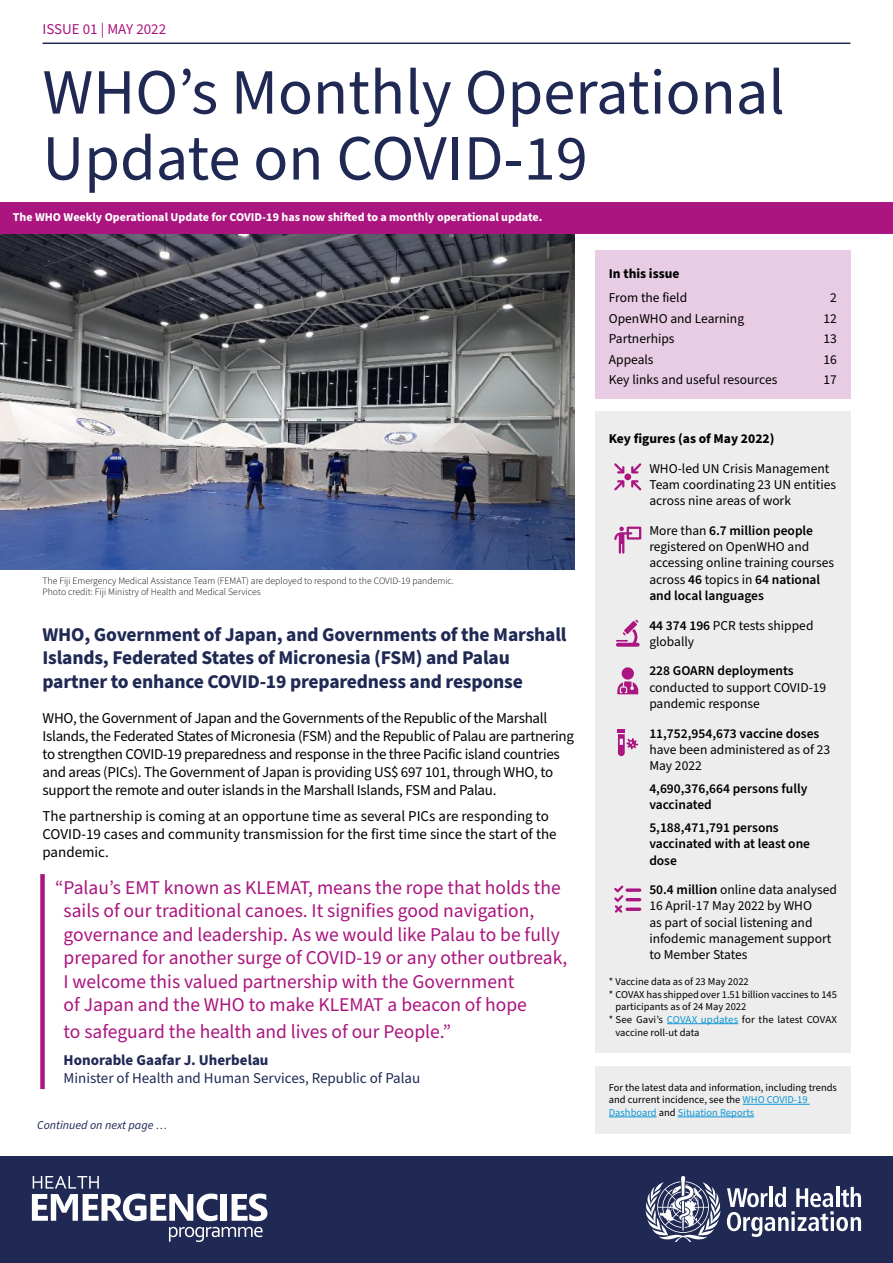
<style>
.page{position:relative;width:893px;height:1263px;background:#fff}
.page>*{position:absolute;margin:0;border:0;box-sizing:border-box;transform-origin:0 0}
.t1{font:64.5px/66px "Source Sans Pro";color:#1f2954}
.t2{font:19.5px/23.4px "Source Sans Pro";color:#aa157f}
.t3{font:700 19.5px/23.4px "Source Sans Pro";letter-spacing:-.01em;color:#1f2954}
.t4{font:15px/18px "Source Sans Pro";letter-spacing:-.02em;color:#000}
.t5{font:15px/18px "Source Sans Pro";color:#000}
.t6{font:15px "Source Sans Pro";color:#1f2954}
.t7{font:700 15px "Source Sans Pro";color:#1f2954}
.t8{font:15px "Source Sans Pro";color:#aa157f}
.t9{font:13.5px/16.2px "Source Sans Pro";color:#000}
.t10{font:600 13.5px/16.2px "Source Sans Pro";color:#000}
.t11{font:700 13.5px "Source Sans Pro";color:#000}
.t12{font:700 12px "Source Sans Pro";color:#fff}
.t13{font:italic 12px "Source Sans Pro";color:#1f2954}
.t14{font:10.5px/12.6px "Source Sans Pro";color:#000}
.t15{font:300 9.75px/11.7px "Source Sans Pro";color:#000}
.s1{font-weight:600}
.s2{color:#0e97d5}
</style>
<div class="page">
<hr style="left:43px;top:43px;width:807px;height:1px;background:#1f2954">
<div style="left:40px;top:874px;width:5px;height:215px;background:#aa157f"></div>
<div style="left:0;top:1157px;width:893px;height:106px;background:#1f2954"></div>
<svg style="left:645px;top:1176px;width:216px;height:66px"></svg>
<svg style="left:169px;top:1227px;width:94px;height:15px"></svg>
<svg style="left:32px;top:1176px;width:185px;height:45px"></svg>
<div style="left:221px;top:1194px;width:6px;height:27px;background:#fff"></div>
<svg style="left:232px;top:1193px;width:35px;height:28px"></svg>
<img style="left:0;top:234px;width:574px;height:335px">
<div style="left:595px;top:250px;width:255px;height:148px;background:#e7cce3"></div>
<div style="left:0;top:202px;width:893px;height:32px;background:#aa157f"></div>
<div style="left:595px;top:1067px;width:255px;height:67px;background:#ededed"></div>
<hr style="left:743px;top:1104px;width:67px;height:1px;background:#0e97d5">
<hr style="left:609px;top:1116px;width:48px;height:1px;background:#0e97d5">
<hr style="left:678px;top:1116px;width:76px;height:1px;background:#0e97d5">
<div style="left:595px;top:412px;width:255px;height:641px;background:#ededed"></div>
<hr style="left:667px;top:1023px;width:71px;height:1px;background:#0e97d5">
<svg style="left:617px;top:729px;width:21px;height:27px"></svg>
<div style="left:624px;top:473px;width:7px;height:7px;background:#aa157f;border-radius:50%"></div>
<svg style="left:631px;top:463px;width:10px;height:10px"></svg>
<svg style="left:614px;top:463px;width:10px;height:10px"></svg>
<svg style="left:631px;top:480px;width:10px;height:10px"></svg>
<svg style="left:614px;top:480px;width:10px;height:10px"></svg>
<svg style="left:617px;top:681px;width:21px;height:13px"></svg>
<div style="left:622px;top:667px;width:12px;height:13px;background:#aa157f;border-radius:50%"></div>
<svg style="left:614px;top:527px;width:27px;height:27px"></svg>
<svg style="left:616px;top:620px;width:24px;height:27px"></svg>
<hr style="left:626px;top:898px;width:15px;height:3px;background:#aa157f;border-radius:2px">
<svg style="left:614px;top:885px;width:9px;height:28px"></svg>
<svg style="left:626px;top:888px;width:15px;height:4px"></svg>
<svg style="left:626px;top:907px;width:15px;height:4px"></svg>
<p class="t8" style="left:43px;top:19px;width:125px">ISSUE 01 | MAY 2022</p>
<h1 class="t1" style="left:43px;top:61px;width:744px">WHO’s Monthly Operational<br>Update on COVID-19</h1>
<p class="t12" style="left:13px;top:209px;width:531px">The WHO Weekly Operational Update for COVID-19 has now shifted to a monthly operational update.</p>
<p class="t15" style="left:43px;top:575px;width:413px">The Fiji Emergency Medical Assistance Team (FEMAT) are deployed to respond to the COVID-19 pandemic.<br>Photo credit: Fiji Ministry of Health and Medical Services</p>
<h2 class="t3" style="left:43px;top:623px;width:525px">WHO, Government of Japan, and Governments of the Marshall<br>Islands, Federated States of Micronesia (FSM) and Palau partner to enhance COVID-19 preparedness and response</h2>
<p class="t4" style="left:43px;top:709px;width:533px">WHO, the Government of Japan and the Governments of the Republic of the Marshall Islands, the Federated States of Micronesia (FSM) and the Republic of Palau are partnering to strengthen COVID-19 preparedness and response in the three Pacific island countries and areas (PICs). The Government of Japan is providing US$ 697 101, through WHO, to support the remote and outer islands in the Marshall Islands, FSM and Palau.</p>
<p class="t5" style="left:43px;top:808px;width:516px">The partnership is coming at an opportune time as several PICs are responding to<br>COVID-19 cases and community transmission for the first time since the start of the pandemic.</p>
<p class="t2" style="left:64px;top:876px;width:505px;text-indent:-8px">“Palau’s EMT known as KLEMAT, means the rope that holds the sails of our traditional canoes. It signifies good navigation, governance and leadership. As we would like Palau to be fully prepared for another surge of COVID-19 or any other outbreak, I welcome this valued partnership with the Government<br>of Japan and the WHO to make KLEMAT a beacon of hope</p>
<h2 class="t2" style="left:64px;top:1020px;width:389px">to safeguard the health and lives of our People.”</h2>
<p class="t7" style="left:64px;top:1050px;width:206px">Honorable Gaafar J. Uherbelau</p>
<p class="t6" style="left:64px;top:1068px;width:358px">Minister of Health and Human Services, Republic of Palau</p>
<p class="t13" style="left:37px;top:1117px;width:132px">Continued on next page …</p>
<p class="t11" style="left:609px;top:264px;width:72px">In this issue</p>
<p class="t9" style="left:609px;top:290px;width:80px">From the field</p>
<p class="t9" style="left:830px;top:290px;width:8px">2</p>
<p class="t9" style="left:609px;top:311px;width:137px">OpenWHO and Learning</p>
<p class="t9" style="left:823px;top:311px;width:15px">12</p>
<p class="t9" style="left:609px;top:331px;width:67px">Partnerhips</p>
<p class="t9" style="left:823px;top:331px;width:15px">13</p>
<p class="t9" style="left:609px;top:352px;width:46px">Appeals</p>
<p class="t9" style="left:823px;top:352px;width:15px">16</p>
<p class="t9" style="left:609px;top:372px;width:170px">Key links and useful resources</p>
<p class="t9" style="left:823px;top:372px;width:15px">17</p>
<p class="t11" style="left:609px;top:430px;width:167px">Key figures (as of May 2022)</p>
<p class="t9" style="left:649px;top:461px;width:188px">WHO-led UN Crisis Management<br>Team coordinating 23 UN entities across nine areas of work</p>
<p class="t9" style="left:649px;top:523px;width:186px">More than <span class="s1">6.7 million people </span>registered on OpenWHO and accessing online training courses across <span class="s1">46</span> topics in <span class="s1">64 national and local languages</span></p>
<p class="t9" style="left:649px;top:617px;width:166px"><span class="s1">44 374 196</span> PCR tests shipped globally</p>
<p class="t10" style="left:649px;top:663px;width:146px">228 GOARN deployments</p>
<p class="t9" style="left:649px;top:679px;width:178px">conducted to support COVID-19 pandemic response</p>
<p class="t10" style="left:649px;top:725px;width:172px">11,752,954,673 vaccine doses</p>
<p class="t9" style="left:649px;top:742px;width:182px">have been administered as of 23<br>May 2022</p>
<p class="t10" style="left:649px;top:781px;width:160px">4,690,376,664 persons fully vaccinated</p>
<p class="t10" style="left:649px;top:820px;width:162px">5,188,471,791 persons vaccinated with at least one dose</p>
<p class="t9" style="left:649px;top:882px;width:189px"><span class="s1">50.4 million</span> online data analysed<br>16 April-17 May 2022 by WHO<br>as part of social listening and infodemic management support to Member States</p>
<p class="t14" style="left:609px;top:976px;width:141px">* Vaccine data as of 23 May 2022</p>
<p class="t14" style="left:609px;top:988px;width:230px">* COVAX has shipped over 1.51 billion vaccines to 145</p>
<p class="t14" style="left:616px;top:1001px;width:132px">participants as of 24 May 2022</p>
<p class="t14" style="left:609px;top:1013px;width:230px">* See Gavi’s <span class="s2">COVAX updates</span> for the latest COVAX</p>
<p class="t14" style="left:616px;top:1026px;width:85px">vaccine roll-ut data</p>
<p class="t14" style="left:609px;top:1081px;width:230px">For the latest data and information, including trends and current incidence, see the <span class="s2">WHO COVID-19<br>Dashboard</span> and <span class="s2">Situation Reports</span></p>
</div>
